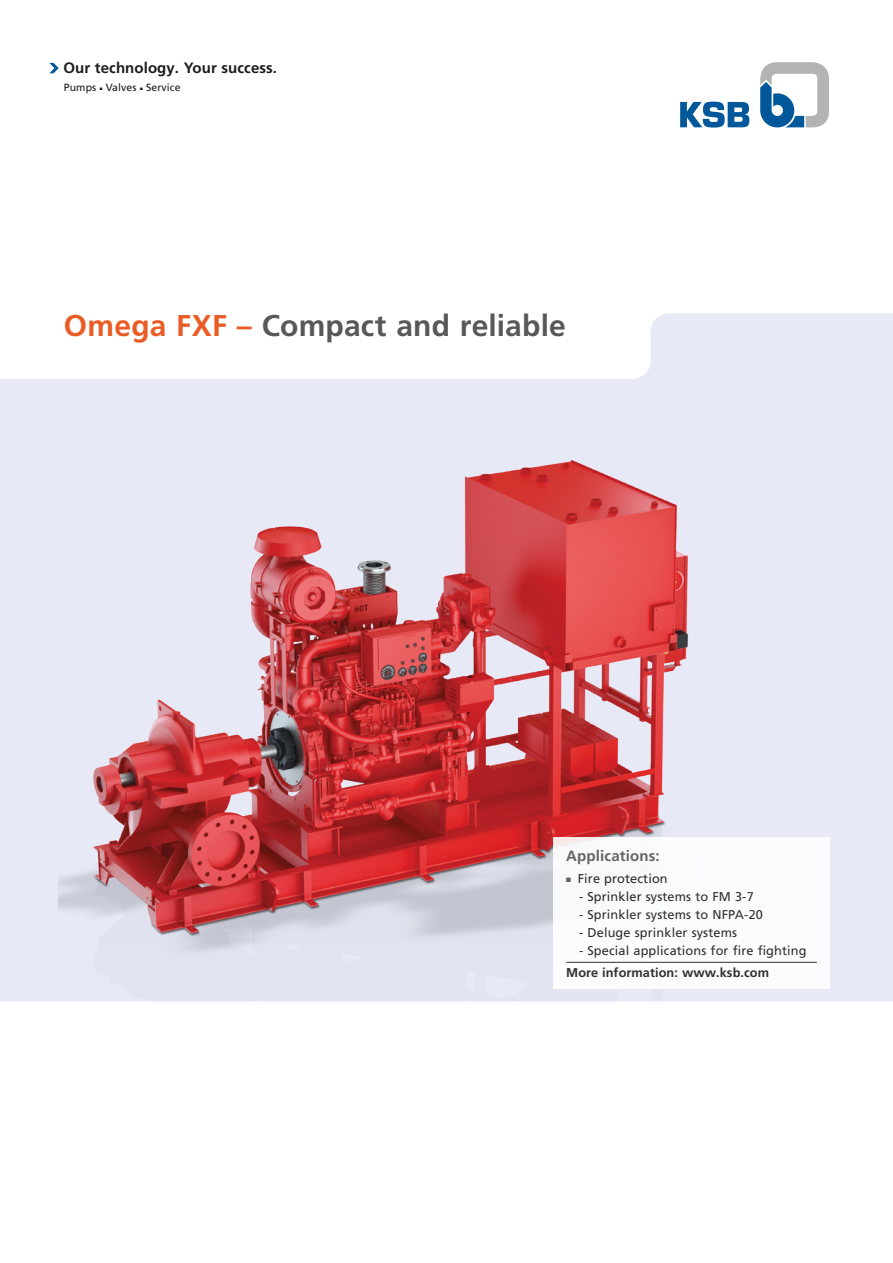
<style>
.page{position:relative;width:893px;height:1263px;background:#fff}
.page>*{position:absolute;margin:0;border:0;box-sizing:border-box;transform-origin:0 0}
.t1{font:700 30px "Frutiger LT Pro";letter-spacing:.005em;color:#585858}
.t2{font:700 15px "Frutiger LT Pro";letter-spacing:.005em;color:#1c1c1b}
.t3{font:700 15px "Frutiger LT Pro";letter-spacing:.01em;color:#585858}
.t4{font:12.75px "Frutiger LT Pro";letter-spacing:.01em;color:#1c1c1b}
.t5{font:700 12.75px "Frutiger LT Pro";letter-spacing:.005em;color:#1c1c1b}
.t6{font:10.5px "Frutiger LT Pro";letter-spacing:.01em;color:#1c1c1b}
.s1{color:#ea5c26}
.s2{color:#585858}
</style>
<div class="page">
<img style="left:59px;top:395px;width:765px;height:606px">
<svg style="left:760px;top:62px;width:69px;height:65px"></svg>
<svg style="left:680px;top:102px;width:69px;height:26px"></svg>
<svg style="left:49px;top:63px;width:10px;height:10px"></svg>
<div style="left:554px;top:837px;width:276px;height:151px;background:#fff"></div>
<hr style="left:566px;top:962px;width:251px;height:1px;background:#1c1c1b">
<p class="t2" style="left:63px;top:59px;width:215px">Our technology. Your success.</p>
<p class="t6" style="left:64px;top:81px;width:118px">Pumps ■ Valves ■ Service</p>
<h1 class="t1" style="left:64px;top:308px;width:504px"><span class="s1">Omega FXF –</span> Compact and reliable</h1>
<p class="t3" style="left:566px;top:847px;width:95px">Applications:</p>
<p class="t4" style="left:566px;top:871px;width:103px"><span class="s2">■</span> Fire protection</p>
<p class="t4" style="left:579px;top:889px;width:176px">- Sprinkler systems to FM 3-7</p>
<p class="t4" style="left:579px;top:907px;width:185px">- Sprinkler systems to NFPA-20</p>
<p class="t4" style="left:579px;top:925px;width:160px">- Deluge sprinkler systems</p>
<p class="t4" style="left:579px;top:943px;width:229px">- Special applications for fire fighting</p>
<p class="t5" style="left:566px;top:965px;width:204px">More information: www.ksb.com</p>
</div>
